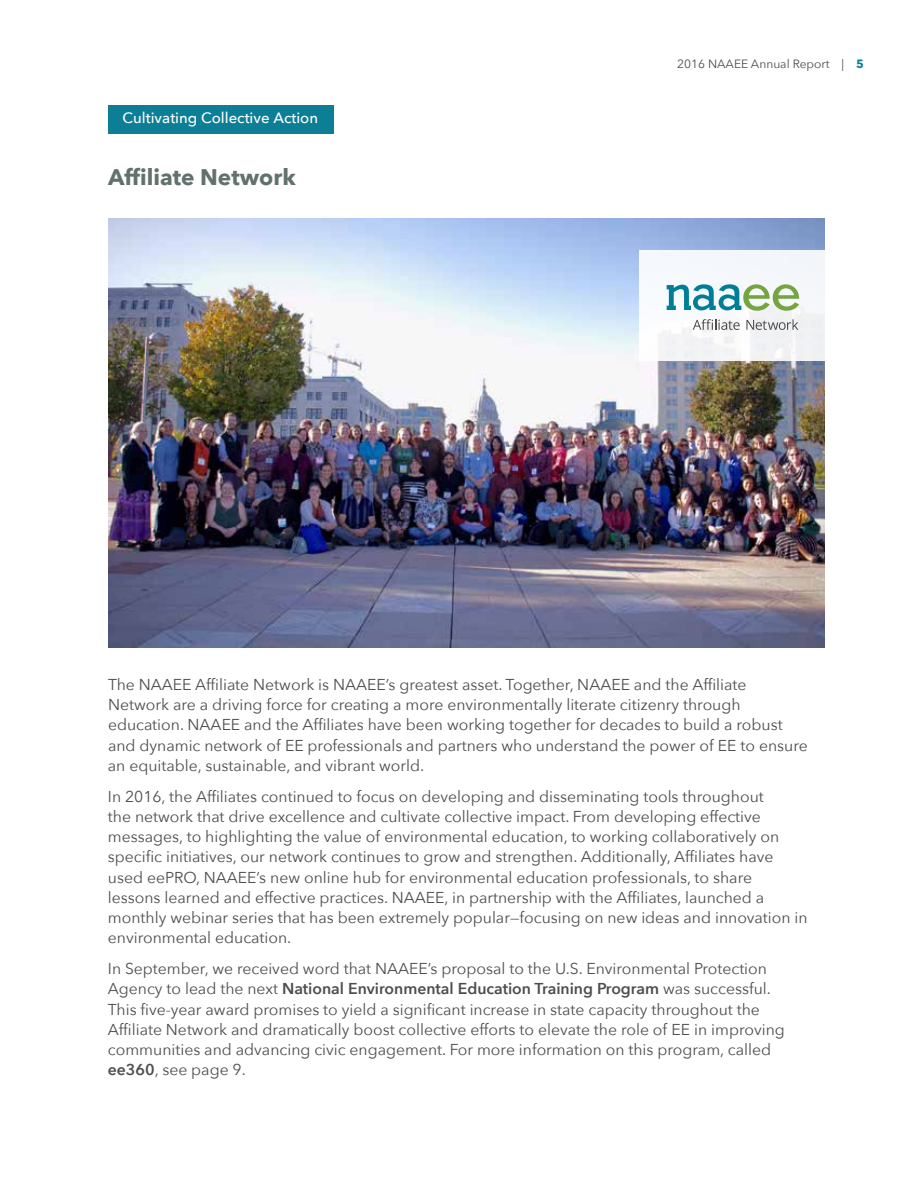
<style>
.page{position:relative;width:918px;height:1188px;background:#fff}
.page>*{position:absolute;margin:0;border:0;box-sizing:border-box;transform-origin:0 0}
.t1{font:700 22.5px "Avenir Next";color:#63716e}
.t2{font:15.75px/20.2px "Avenir Next";color:#4d4d4f}
.t3{font:500 15px "Avenir Next";color:#fff}
.t4{font:12px "Avenir Next";color:#4d4d4f}
.s1{font-weight:700;color:#0c7e96}
.s2{font-weight:600}
</style>
<div class="page">
<img style="left:108px;top:218px;width:717px;height:430px">
<div style="left:639px;top:251px;width:187px;height:110px;background:#f4f7fb"></div>
<svg style="left:667px;top:284px;width:132px;height:27px"></svg>
<svg style="left:693px;top:319px;width:47px;height:11px"></svg>
<svg style="left:746px;top:319px;width:52px;height:11px"></svg>
<div style="left:108px;top:105px;width:226px;height:28px;background:#0c7e96"></div>
<p class="t3" style="left:123px;top:109px;width:197px">Cultivating Collective Action</p>
<h1 class="t1" style="left:108px;top:163px;width:189px">Affiliate Network</h1>
<p class="t4" style="left:677px;top:57px;width:188px">2016 NAAEE Annual Report | <span class="s1">5</span></p>
<p class="t2" style="left:108px;top:674px;width:701px">The NAAEE Affiliate Network is NAAEE’s greatest asset. Together, NAAEE and the Affiliate Network are a driving force for creating a more environmentally literate citizenry through education. NAAEE and the Affiliates have been working together for decades to build a robust and dynamic network of EE professionals and partners who understand the power of EE to ensure an equitable, sustainable, and vibrant world.</p>
<p class="t2" style="left:108px;top:786px;width:701px">In 2016, the Affiliates continued to focus on developing and disseminating tools throughout<br>the network that drive excellence and cultivate collective impact. From developing effective messages, to highlighting the value of environmental education, to working collaboratively on specific initiatives, our network continues to grow and strengthen. Additionally, Affiliates have used eePRO, NAAEE’s new online hub for environmental education professionals, to share lessons learned and effective practices. NAAEE, in partnership with the Affiliates, launched a monthly webinar series that has been extremely popular—focusing on new ideas and innovation in environmental education.</p>
<p class="t2" style="left:108px;top:959px;width:678px">In September, we received word that NAAEE’s proposal to the U.S. Environmental Protection Agency to lead the next <span class="s2">National Environmental Education Training Program</span> was successful.<br>This five-year award promises to yield a significant increase in state capacity throughout the Affiliate Network and dramatically boost collective efforts to elevate the role of EE in improving communities and advancing civic engagement. For more information on this program, called <span class="s2">ee360</span>, see page 9.</p>
</div>
